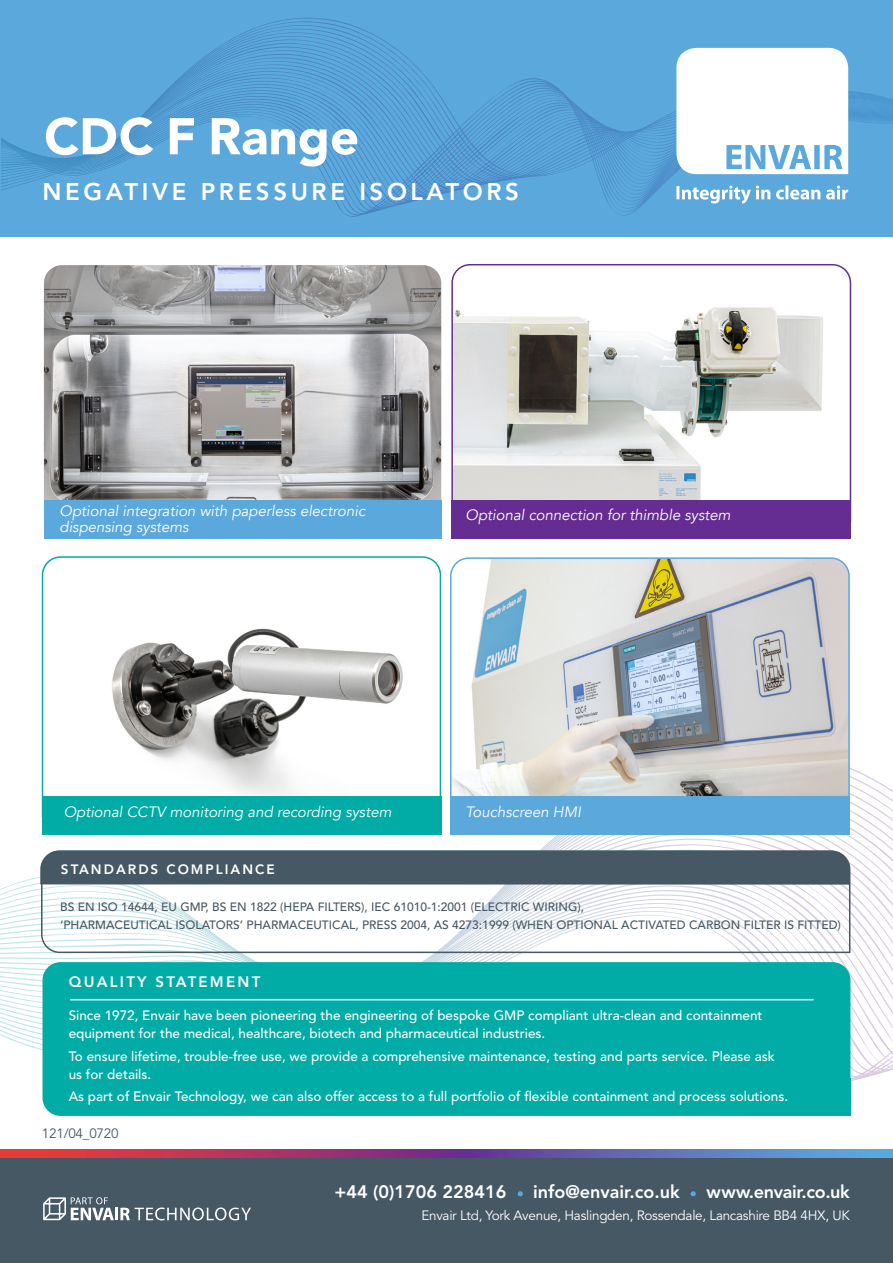
<style>
.page{position:relative;width:893px;height:1263px;background:#fff}
.page>*{position:absolute;margin:0;border:0;box-sizing:border-box;transform-origin:0 0}
.t1{font:900 51px "Avenir";color:#fff}
.t2{font:800 24px "Avenir";letter-spacing:.15em;color:#fff}
.t3{font:800 18px "Avenir";color:#fff}
.t4{font:800 18px "Avenir";letter-spacing:-.02em;color:#fff}
.t5{font:italic 15px/16.5px "Avenir";color:#fff}
.t6{font:800 15px "Avenir";letter-spacing:.15em;color:#fff}
.t7{font:500 13.5px/18px "Avenir";color:#fff}
.t8{font:13.5px "Avenir";letter-spacing:-.02em;color:#fff}
.t9{font:800 13.5px "Avenir";letter-spacing:.15em;color:#fff}
.t10{font:13.5px "Avenir";letter-spacing:-.02em;color:#475865}
.t11{font:500 12px/18px "Avenir";color:#475865}
</style>
<div class="page">
<svg style="left:540px;top:844px;width:353px;height:6px"></svg>
<svg style="left:0;top:850px;width:893px;height:234px"></svg>
<div style="left:0;top:0;width:893px;height:237px;background:#5ba8dc"></div>
<svg style="left:1px;top:78px;width:892px;height:138px"></svg>
<svg style="left:676px;top:48px;width:172px;height:126px;background:#f1f7fc"></svg>
<svg style="left:676px;top:186px;width:94px;height:18px"></svg>
<svg style="left:776px;top:185px;width:44px;height:15px"></svg>
<svg style="left:826px;top:186px;width:22px;height:14px"></svg>
<img style="left:44px;top:265px;width:397px;height:235px">
<img style="left:43px;top:559px;width:397px;height:237px">
<div style="left:42px;top:556px;width:399px;height:278px;border:2px solid #00aca5;border-radius:18px"></div>
<img style="left:454px;top:272px;width:369px;height:228px">
<div style="left:451px;top:264px;width:400px;height:274px;border:2px solid #652d91;border-radius:18px"></div>
<img style="left:453px;top:560px;width:394px;height:236px">
<div style="left:450px;top:557px;width:400px;height:278px;border:2px solid #5ba8dc;border-radius:18px"></div>
<div style="left:44px;top:500px;width:397px;height:39px;background:#5ba8dc"></div>
<div style="left:42px;top:796px;width:399px;height:38px;background:#00aca5"></div>
<div style="left:451px;top:500px;width:400px;height:39px;background:#652d91"></div>
<div style="left:450px;top:796px;width:400px;height:38px;background:#5ba8dc"></div>
<div style="left:43px;top:962px;width:807px;height:154px;background:#00aca5;border-radius:18px"></div>
<div style="left:0;top:1157px;width:893px;height:106px;background:#475865"></div>
<svg style="left:0;top:1149px;width:893px;height:9px;background:#8c538a"></svg>
<svg style="left:518px;top:1191px;width:5px;height:5px"></svg>
<svg style="left:691px;top:1191px;width:5px;height:5px"></svg>
<svg style="left:43px;top:1197px;width:208px;height:23px"></svg>
<hr style="left:70px;top:999px;width:744px;height:1px;background:#fff">
<svg style="left:40px;top:850px;width:811px;height:104px"></svg>
<svg style="left:40px;top:850px;width:810px;height:36px;background:#50606d"></svg>
<p class="t1" style="left:44px;top:106px;width:317px">CDC F Range</p>
<p class="t2" style="left:43px;top:178px;width:478px">NEGATIVE PRESSURE ISOLATORS</p>
<p class="t5" style="left:60px;top:503px;width:307px">Optional integration with paperless electronic dispensing systems</p>
<p class="t5" style="left:466px;top:507px;width:266px">Optional connection for thimble system</p>
<p class="t5" style="left:64px;top:803px;width:329px">Optional CCTV monitoring and recording system</p>
<p class="t9" style="left:61px;top:861px;width:215px">STANDARDS COMPLIANCE</p>
<p class="t5" style="left:466px;top:804px;width:117px">Touchscreen HMI</p>
<p class="t11" style="left:60px;top:898px;width:782px">BS EN ISO 14644, EU GMP, BS EN 1822 (HEPA FILTERS), IEC 61010-1:2001 (ELECTRIC WIRING),<br>‘PHARMACEUTICAL ISOLATORS’ PHARMACEUTICAL, PRESS 2004, AS 4273:1999 (WHEN OPTIONAL ACTIVATED CARBON FILTER IS FITTED)</p>
<p class="t6" style="left:69px;top:973px;width:193px">QUALITY STATEMENT</p>
<p class="t7" style="left:69px;top:1007px;width:695px">Since 1972, Envair have been pioneering the engineering of bespoke GMP compliant ultra-clean and containment equipment for the medical, healthcare, biotech and pharmaceutical industries.</p>
<p class="t7" style="left:69px;top:1047px;width:707px">To ensure lifetime, trouble-free use, we provide a comprehensive maintenance, testing and parts service. Please ask us for details.</p>
<p class="t7" style="left:69px;top:1088px;width:721px">As part of Envair Technology, we can also offer access to a full portfolio of flexible containment and process solutions.</p>
<p class="t10" style="left:42px;top:1125px;width:78px">121/04_0720</p>
<p class="t3" style="left:335px;top:1181px;width:173px">+44 (0)1706 228416</p>
<p class="t3" style="left:533px;top:1181px;width:148px">info@envair.co.uk</p>
<p class="t4" style="left:706px;top:1181px;width:145px">www.envair.co.uk</p>
<p class="t8" style="left:421px;top:1208px;width:430px">Envair Ltd, York Avenue, Haslingden, Rossendale, Lancashire BB4 4HX, UK</p>
</div>
